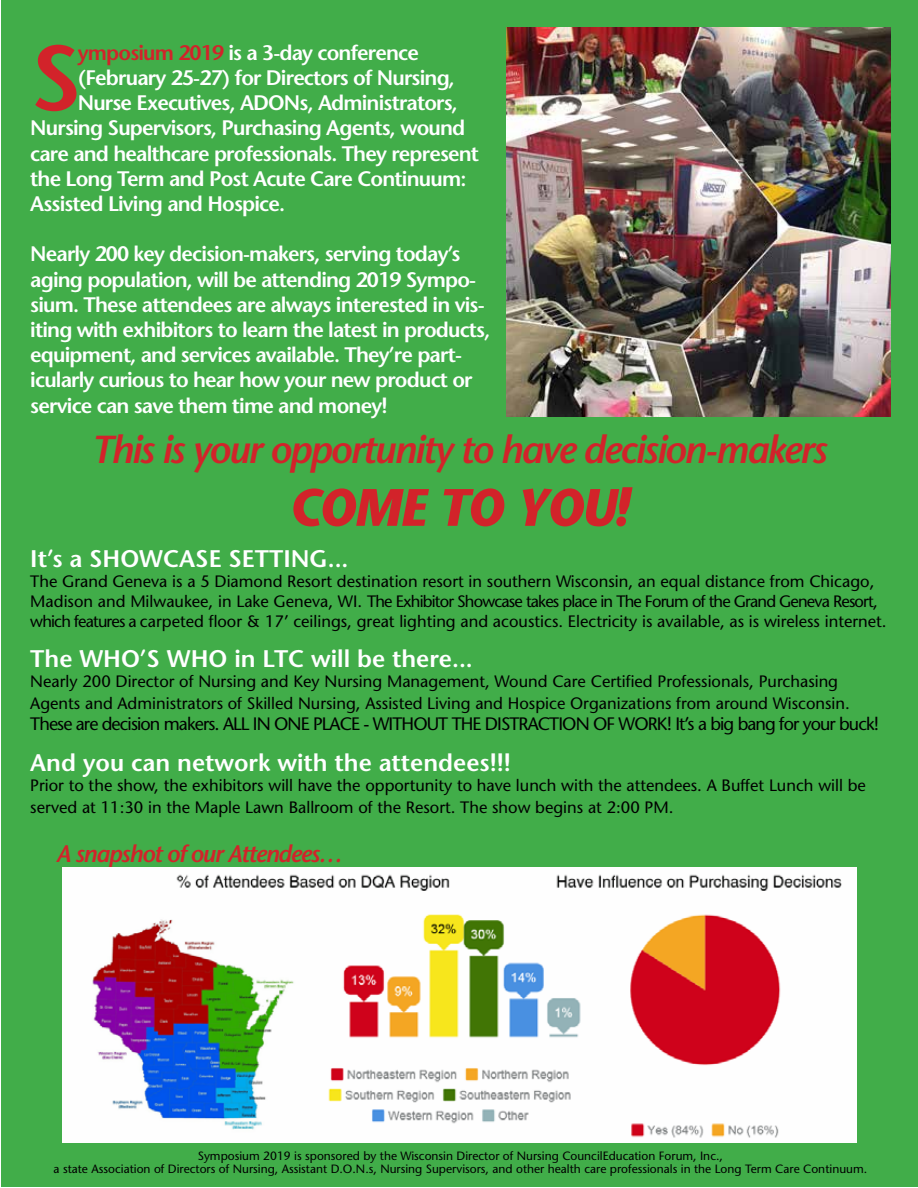
<style>
.page{position:relative;width:918px;height:1188px;background:#fff}
.page>*{position:absolute;margin:0;border:0;box-sizing:border-box;transform-origin:0 0}
.t1{font:600 91.95px "Stone Sans";color:#d2232a}
.t2{font:italic 700 52.5px "Stone Sans";letter-spacing:-.05em;color:#d2232a}
.t3{font:italic 600 39px "Stone Sans";letter-spacing:-.05em;color:#d2232a}
.t4{font:600 24px "Stone Sans";color:#fff}
.t5{font:italic 600 24px "Stone Sans";letter-spacing:-.05em;color:#d2232a}
.t6{font:600 21px/25.2px "Stone Sans";letter-spacing:-.04em;color:#fff}
.t7{font:18px "Stone Sans";letter-spacing:-.05em;color:#000}
.t8{font:16.5px/19.8px "Stone Sans";color:#000}
.t9{font:12px/13.5px "Stone Sans";color:#000;text-align:center}
.s1{color:#d2232a}
</style>
<div class="page">
<div style="left:2px;top:0;width:916px;height:1186px;background:#41ad49"></div>
<img style="left:507px;top:27px;width:384px;height:390px">
<img style="left:62px;top:867px;width:794px;height:275px">
<h1 class="t1" style="left:30px;top:23px;width:53px">S</h1>
<p class="t6" style="left:78px;top:40px;width:343px"><span class="s1">ymposium 2019</span> is a 3-day conference</p>
<p class="t6" style="left:78px;top:65px;width:379px">(February 25-27) for Directors of Nursing,</p>
<p class="t6" style="left:78px;top:90px;width:382px">Nurse Executives, ADONs, Administrators,</p>
<p class="t6" style="left:30px;top:115px;width:437px">Nursing Supervisors, Purchasing Agents, wound</p>
<p class="t6" style="left:30px;top:141px;width:450px">care and healthcare professionals. They represent</p>
<p class="t6" style="left:30px;top:166px;width:438px">the Long Term and Post Acute Care Continuum:</p>
<p class="t6" style="left:30px;top:191px;width:256px">Assisted Living and Hospice.</p>
<p class="t6" style="left:30px;top:241px;width:462px">Nearly 200 key decision-makers, serving today’s aging population, will be attending 2019 Sympo&shy;sium. These attendees are always interested in vis&shy;iting with exhibitors to learn the latest in products, equipment, and services available. They’re part&shy;icularly curious to hear how your new product or service can save them time and money!</p>
<h3 class="t3" style="left:91px;top:426px;width:738px">This is your opportunity to have decision-makers</h3>
<h2 class="t2" style="left:289px;top:476px;width:342px">COME TO YOU!</h2>
<h3 class="t4" style="left:30px;top:544px;width:148px">It’s a Showcase</h3>
<h3 class="t4" style="left:229px;top:544px;width:28px">Settin</h3>
<h3 class="t4" style="left:310px;top:544px;width:40px">g...</h3>
<p class="t8" style="left:30px;top:571px;width:858px">The Grand Geneva is a 5 Diamond Resort destination resort in southern Wisconsin, an equal distance from Chicago,<br>Madison and Milwaukee, in Lake Geneva, WI. The Exhibitor Showcase takes place in The Forum of the Grand Geneva Resort, which features a carpeted floor &amp; 17’ ceilings, great lighting and acoustics. Electricity is available, as is wireless internet.</p>
<h3 class="t4" style="left:30px;top:645px;width:70px">The Who</h3>
<h3 class="t4" style="left:140px;top:645px;width:48px">’s Who</h3>
<h3 class="t4" style="left:234px;top:645px;width:240px">in LTC will be there...</h3>
<p class="t8" style="left:30px;top:671px;width:821px;line-height:21.6px">Nearly 200 Director of Nursing and Key Nursing Management, Wound Care Certified Professionals, Purchasing<br>Agents and Administrators of Skilled Nursing, Assisted Living and Hospice Organizations from around Wisconsin.</p>
<p class="t7" style="left:30px;top:713px;width:257px">These are decision makers. All in one</p>
<p class="t7" style="left:313px;top:713px;width:11px">place</p>
<p class="t7" style="left:363px;top:713px;width:22px">- witho</p>
<p class="t7" style="left:427px;top:713px;width:36px">ut the</p>
<p class="t7" style="left:485px;top:713px;width:11px">distraction</p>
<p class="t7" style="left:593px;top:713px;width:39px">of work</p>
<p class="t7" style="left:667px;top:713px;width:214px">! It’s a big bang for your buck!</p>
<h3 class="t4" style="left:30px;top:748px;width:482px">And you can network with the attendees!!!</h3>
<p class="t8" style="left:30px;top:774px;width:837px;line-height:21.6px">Prior to the show, the exhibitors will have the opportunity to have lunch with the attendees. A Buffet Lunch will be served at 11:30 in the Maple Lawn Ballroom of the Resort. The show begins at 2:00 PM.</p>
<h3 class="t5" style="left:56px;top:839px;width:288px">A snapshot of our Attendees…</h3>
<p class="t9" style="left:54px;top:1149px;width:815px">Symposium 2019 is sponsored by the Wisconsin Director of Nursing CouncilEducation Forum, Inc.,<br>a state Association of Directors of Nursing, Assistant D.O.N.s, Nursing Supervisors, and other health care professionals in the Long Term Care Continuum.</p>
</div>
